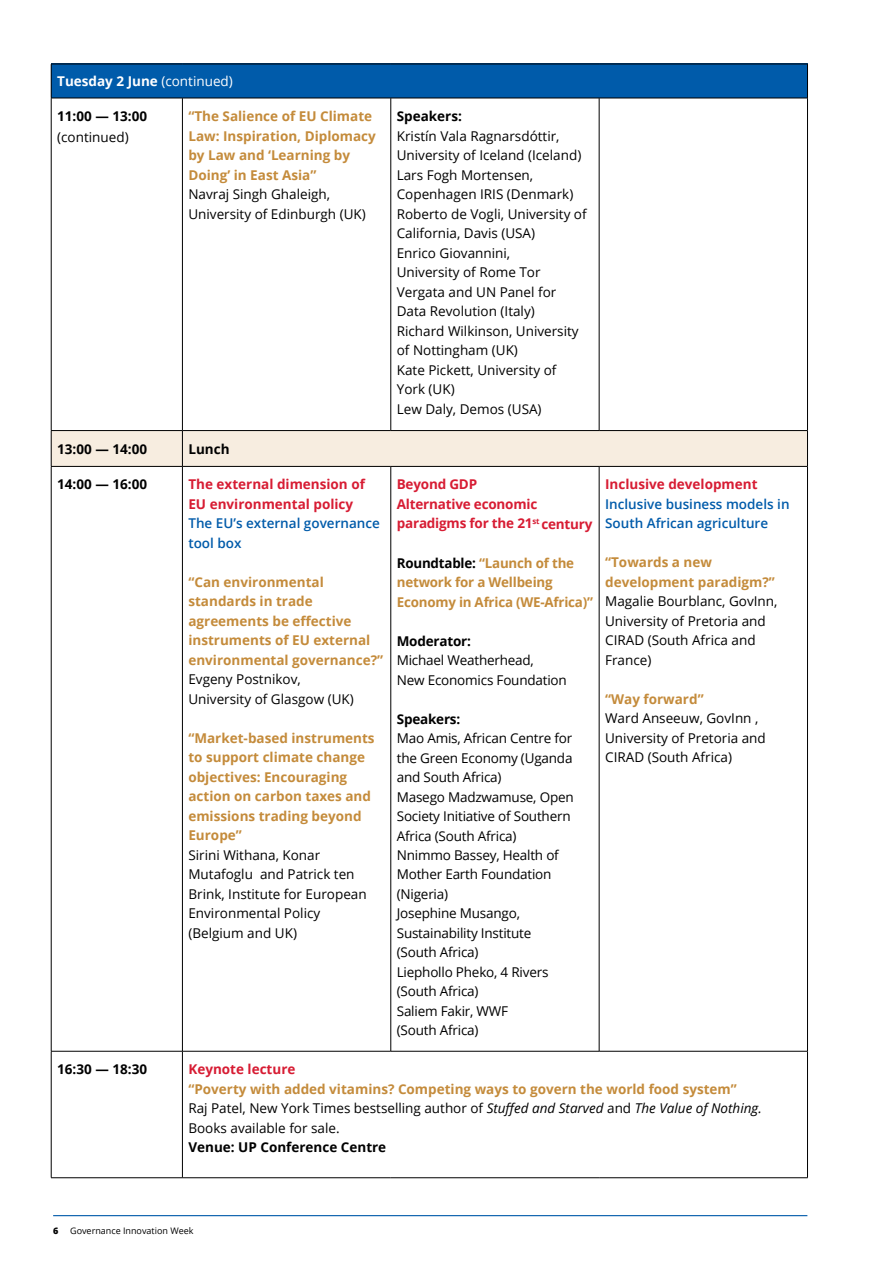
<style>
.page{position:relative;width:893px;height:1263px;background:#fff}
.page>*{position:absolute;margin:0;border:0;box-sizing:border-box;transform-origin:0 0}
.t1{font:13.5px/19.5px "Open Sans";color:#000}
.t2{font:700 13.5px/19.5px "Open Sans";color:#c48b3b}
.t3{font:700 13.5px/19.5px "Open Sans";color:#d71c33}
.t4{font:700 13.5px "Open Sans";color:#000}
.t5{font:600 13.5px/19.5px "Open Sans";color:#005baa}
.t6{font:700 13.5px "Open Sans";color:#fff}
.t7{font:9px "Open Sans";color:#000}
.t8{font:800 9px "Open Sans";color:#000}
.s1{font-weight:400}
.s2{color:#000}
.s3{font-weight:400;color:#000}
.s4{font-weight:400;font-style:italic;color:#000}
</style>
<div class="page">
<hr style="left:53px;top:1215px;width:754px;height:1px;background:#005baa">
<div style="left:51px;top:64px;width:756px;height:34px;background:#005baa"></div>
<div style="left:52px;top:431px;width:755px;height:35px;background:#f7ede0"></div>
<hr style="left:51px;top:64px;width:131px;height:1px;background:#000">
<hr style="left:51px;top:64px;width:1px;height:34px;background:#000">
<hr style="left:182px;top:64px;width:209px;height:1px;background:#000">
<hr style="left:391px;top:64px;width:208px;height:1px;background:#000">
<hr style="left:599px;top:64px;width:209px;height:1px;background:#000">
<hr style="left:807px;top:64px;width:1px;height:34px;background:#000">
<hr style="left:51px;top:98px;width:1px;height:332px;background:#000">
<hr style="left:182px;top:98px;width:1px;height:332px;background:#000">
<hr style="left:391px;top:98px;width:1px;height:332px;background:#000">
<hr style="left:599px;top:98px;width:1px;height:332px;background:#000">
<hr style="left:807px;top:98px;width:1px;height:332px;background:#000">
<hr style="left:51px;top:467px;width:1px;height:584px;background:#000">
<hr style="left:182px;top:467px;width:1px;height:584px;background:#000">
<hr style="left:391px;top:467px;width:1px;height:584px;background:#000">
<hr style="left:599px;top:467px;width:1px;height:584px;background:#000">
<hr style="left:807px;top:467px;width:1px;height:584px;background:#000">
<hr style="left:51px;top:1051px;width:131px;height:1px;background:#000">
<hr style="left:51px;top:1051px;width:1px;height:126px;background:#000">
<hr style="left:182px;top:1051px;width:209px;height:1px;background:#000">
<hr style="left:182px;top:1051px;width:1px;height:126px;background:#000">
<hr style="left:391px;top:1051px;width:208px;height:1px;background:#000">
<hr style="left:599px;top:1051px;width:209px;height:1px;background:#000">
<hr style="left:807px;top:1051px;width:1px;height:126px;background:#000">
<hr style="left:51px;top:1177px;width:131px;height:1px;background:#000">
<hr style="left:182px;top:1177px;width:209px;height:1px;background:#000">
<hr style="left:391px;top:1177px;width:208px;height:1px;background:#000">
<hr style="left:599px;top:1177px;width:209px;height:1px;background:#000">
<hr style="left:51px;top:98px;width:131px;height:1px;background:#000">
<hr style="left:182px;top:98px;width:209px;height:1px;background:#000">
<hr style="left:391px;top:98px;width:208px;height:1px;background:#000">
<hr style="left:599px;top:98px;width:209px;height:1px;background:#000">
<hr style="left:51px;top:430px;width:131px;height:1px;background:#000">
<hr style="left:51px;top:431px;width:1px;height:35px;background:#000">
<hr style="left:51px;top:466px;width:131px;height:1px;background:#000">
<hr style="left:182px;top:430px;width:209px;height:1px;background:#000">
<hr style="left:182px;top:431px;width:1px;height:35px;background:#000">
<hr style="left:391px;top:430px;width:208px;height:1px;background:#000">
<hr style="left:599px;top:430px;width:209px;height:1px;background:#000">
<hr style="left:807px;top:431px;width:1px;height:35px;background:#000">
<hr style="left:182px;top:466px;width:209px;height:1px;background:#000">
<hr style="left:391px;top:466px;width:208px;height:1px;background:#000">
<hr style="left:599px;top:466px;width:209px;height:1px;background:#000">
<p class="t6" style="left:57px;top:72px;width:177px">Tuesday 2 June <span class="s1">(continued)</span></p>
<p class="t4" style="left:57px;top:107px;width:91px">11:00 — 13:00</p>
<p class="t1" style="left:57px;top:127px;width:73px">(continued)</p>
<p class="t2" style="left:188px;top:106px;width:189px">“The Salience of EU Climate<br>Law: Inspiration, Diplomacy by Law and ‘Learning by<br>Doing’ in East Asia”</p>
<p class="t1" style="left:188px;top:184px;width:179px">Navraj Singh Ghaleigh,<br>University of Edinburgh (UK)</p>
<p class="t4" style="left:57px;top:439px;width:91px">13:00 — 14:00</p>
<p class="t4" style="left:188px;top:439px;width:43px">Lunch</p>
<p class="t4" style="left:57px;top:475px;width:91px">14:00 — 16:00</p>
<p class="t3" style="left:188px;top:474px;width:178px">The external dimension of<br>EU environmental policy</p>
<p class="t5" style="left:188px;top:513px;width:193px">The EU’s external governance tool box</p>
<p class="t2" style="left:188px;top:572px;width:196px">“Can environmental standards in trade agreements be effective instruments of EU external environmental governance?”</p>
<p class="t1" style="left:188px;top:669px;width:167px">Evgeny Postnikov,<br>University of Glasgow (UK)</p>
<p class="t2" style="left:188px;top:728px;width:188px">“Market-based instruments to support climate change objectives: Encouraging action on carbon taxes and emissions trading beyond<br>Europe”</p>
<p class="t1" style="left:188px;top:845px;width:180px">Sirini Withana, Konar<br>Mutafoglu and Patrick ten<br>Brink, Institute for European<br>Environmental Policy (Belgium and UK)</p>
<p class="t4" style="left:397px;top:107px;width:67px">Speakers:</p>
<p class="t1" style="left:397px;top:126px;width:191px">Kristín Vala Ragnarsdóttir,<br>University of Iceland (Iceland)<br>Lars Fogh Mortensen,<br>Copenhagen IRIS (Denmark)<br>Roberto de Vogli, University of<br>California, Davis (USA)<br>Enrico Giovannini,<br>University of Rome Tor<br>Vergata and UN Panel for<br>Data Revolution (Italy)<br>Richard Wilkinson, University of Nottingham (UK)<br>Kate Pickett, University of<br>York (UK)<br>Lew Daly, Demos (USA)</p>
<p class="t3" style="left:397px;top:474px;width:197px">Beyond GDP<br>Alternative economic paradigms for the 21<sup>st</sup> century</p>
<p class="t2" style="left:397px;top:552px;width:198px"><span class="s2">Roundtable:</span> “Launch of the network for a Wellbeing<br>Economy in Africa (WE-Africa)”</p>
<p class="t4" style="left:397px;top:631px;width:76px">Moderator:</p>
<p class="t1" style="left:397px;top:650px;width:172px">Michael Weatherhead,<br>New Economics Foundation</p>
<p class="t4" style="left:397px;top:709px;width:65px">Speakers:</p>
<p class="t1" style="left:397px;top:728px;width:178px">Mao Amis, African Centre for the Green Economy (Uganda and South Africa)<br>Masego Madzwamuse, Open<br>Society Initiative of Southern<br>Africa (South Africa)<br>Nnimmo Bassey, Health of<br>Mother Earth Foundation (Nigeria)<br>Josephine Musango,<br>Sustainability Institute (South Africa)<br>Liephollo Pheko, 4 Rivers (South Africa)<br>Saliem Fakir, WWF<br>(South Africa)</p>
<p class="t3" style="left:605px;top:474px;width:154px">Inclusive development</p>
<p class="t5" style="left:605px;top:494px;width:186px">Inclusive business models in<br>South African agriculture</p>
<p class="t2" style="left:605px;top:552px;width:171px">“Towards a new development paradigm?”</p>
<p class="t1" style="left:605px;top:591px;width:174px">Magalie Bourblanc, GovInn,<br>University of Pretoria and<br>CIRAD (South Africa and<br>France)</p>
<p class="t2" style="left:605px;top:689px;width:100px">“Way forward”</p>
<p class="t1" style="left:605px;top:708px;width:162px">Ward Anseeuw, GovInn ,<br>University of Pretoria and<br>CIRAD (South Africa)</p>
<p class="t4" style="left:57px;top:1060px;width:91px">16:30 — 18:30</p>
<p class="t3" style="left:188px;top:1059px;width:109px">Keynote lecture</p>
<p class="t2" style="left:188px;top:1079px;width:575px">“Poverty with added vitamins? Competing ways to govern the world food system”<br><span class="s3">Raj Patel, New York Times bestselling author of</span> <span class="s4">Stuffed and Starved</span> <span class="s3">and</span> <span class="s4">The Value of Nothing.<br></span><span class="s3">Books available for sale.</span></p>
<p class="t4" style="left:188px;top:1138px;width:199px">Venue: UP Conference Centre</p>
<p class="t8" style="left:53px;top:1223px;width:7px">6</p>
<p class="t7" style="left:70px;top:1224px;width:125px">Governance Innovation Week</p>
</div>
